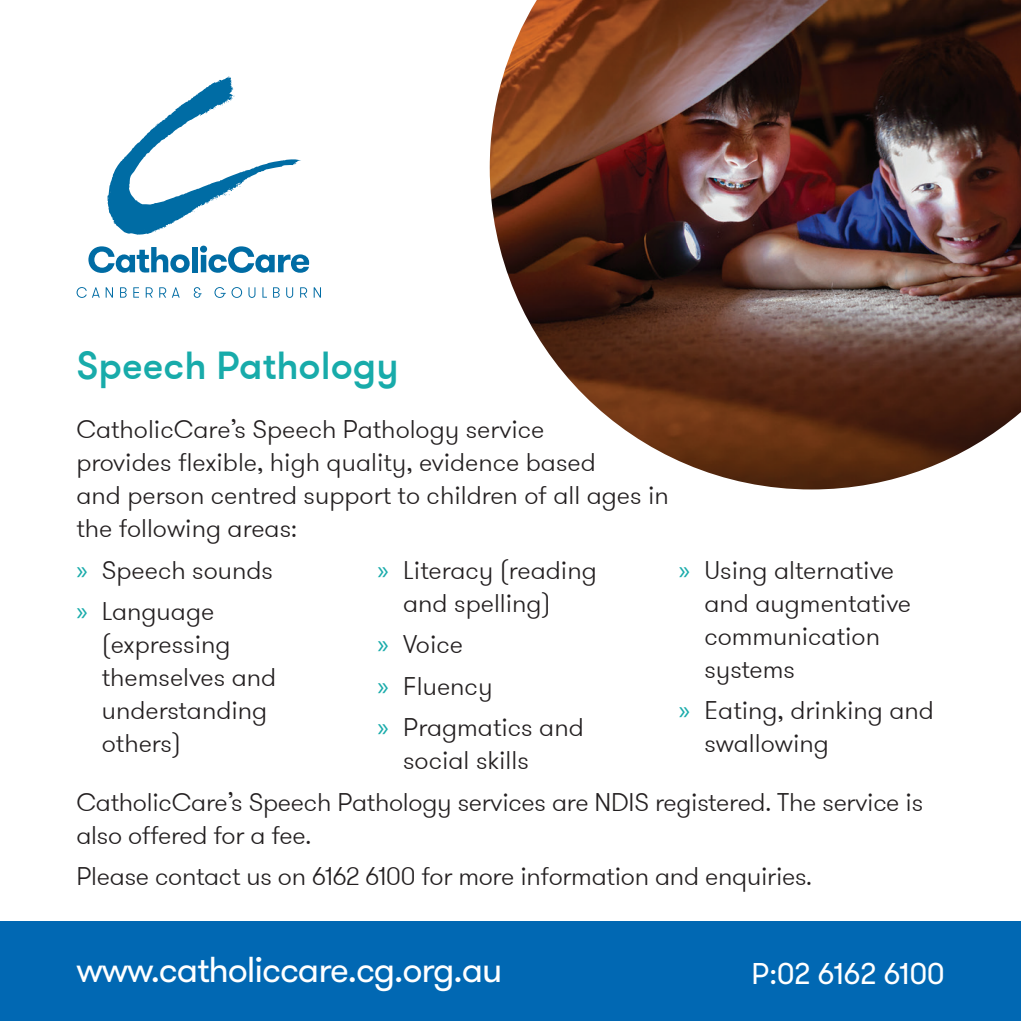
<style>
.page{position:relative;width:1021px;height:1021px;background:#fff}
.page>*{position:absolute;margin:0;border:0;box-sizing:border-box;transform-origin:0 0}
.t1{font:500 39px "GT Walsheim";color:#18abaa}
.t2{font:36px "GT Walsheim";letter-spacing:-.03em;color:#fff}
.t3{font:30px "GT Walsheim";color:#fff}
.t4{font:300 25.5px/33px "GT Walsheim";color:#231f20}
.s1{font-family:"Myriad Pro";font-weight:400;font-size:27px;color:#18abaa}
</style>
<div class="page">
<div style="left:0;top:921px;width:1020px;height:99px;background:#0168b3"></div>
<svg style="left:107px;top:77px;width:194px;height:158px"></svg>
<svg style="left:88px;top:246px;width:102px;height:27px"></svg>
<div style="left:192px;top:247px;width:5px;height:25px;background:#006ca4"></div>
<div style="left:200px;top:245px;width:7px;height:7px;background:#006ca4;border-radius:50%"></div>
<div style="left:201px;top:255px;width:5px;height:17px;background:#006ca4"></div>
<svg style="left:208px;top:246px;width:101px;height:27px"></svg>
<svg style="left:77px;top:287px;width:23px;height:11px"></svg>
<svg style="left:106px;top:287px;width:7px;height:10px"></svg>
<svg style="left:120px;top:287px;width:7px;height:11px"></svg>
<svg style="left:133px;top:287px;width:6px;height:11px"></svg>
<svg style="left:146px;top:287px;width:7px;height:11px"></svg>
<svg style="left:159px;top:287px;width:7px;height:11px"></svg>
<svg style="left:172px;top:287px;width:8px;height:11px"></svg>
<svg style="left:194px;top:287px;width:7px;height:11px"></svg>
<svg style="left:214px;top:287px;width:28px;height:11px"></svg>
<svg style="left:248px;top:287px;width:7px;height:11px"></svg>
<svg style="left:262px;top:287px;width:5px;height:11px"></svg>
<svg style="left:273px;top:287px;width:7px;height:11px"></svg>
<svg style="left:286px;top:287px;width:7px;height:11px"></svg>
<svg style="left:300px;top:287px;width:7px;height:11px"></svg>
<svg style="left:314px;top:287px;width:7px;height:10px"></svg>
<img style="left:489px;top:0;width:531px;height:489px">
<p class="t1" style="left:76px;top:341px;width:324px">Speech Pathology</p>
<p class="t4" style="left:76px;top:412px;width:594px">CatholicCare’s Speech Pathology service<br>provides flexible, high quality, evidence based<br>and person centred support to children of all ages in the following areas:</p>
<p class="t4" style="left:76px;top:553px;width:198px"><span class="s1">»</span> Speech sounds</p>
<p class="t4" style="left:102px;top:594px;width:176px;text-indent:-26px"><span class="s1">»</span> Language (expressing themselves and understanding others)</p>
<p class="t4" style="left:403px;top:553px;width:195px;text-indent:-26px"><span class="s1">»</span> Literacy (reading and spelling)</p>
<p class="t4" style="left:377px;top:627px;width:87px"><span class="s1">»</span> Voice</p>
<p class="t4" style="left:377px;top:669px;width:116px"><span class="s1">»</span> Fluency</p>
<p class="t4" style="left:403px;top:710px;width:182px;text-indent:-26px"><span class="s1">»</span> Pragmatics and social skills</p>
<p class="t4" style="left:704px;top:553px;width:208px;text-indent:-26px"><span class="s1">»</span> Using alternative and augmentative communication systems</p>
<p class="t4" style="left:704px;top:693px;width:231px;text-indent:-26px"><span class="s1">»</span> Eating, drinking and swallowing</p>
<p class="t4" style="left:76px;top:785px;width:848px">CatholicCare’s Speech Pathology services are NDIS registered. The service is also offered for a fee.</p>
<p class="t4" style="left:76px;top:859px;width:737px">Please contact us on 6162 6100 for more information and enquiries.</p>
<p class="t2" style="left:77px;top:946px;width:427px">www.catholiccare.cg.org.au</p>
<p class="t3" style="left:751px;top:954px;width:194px">P:02 6162 6100</p>
</div>
